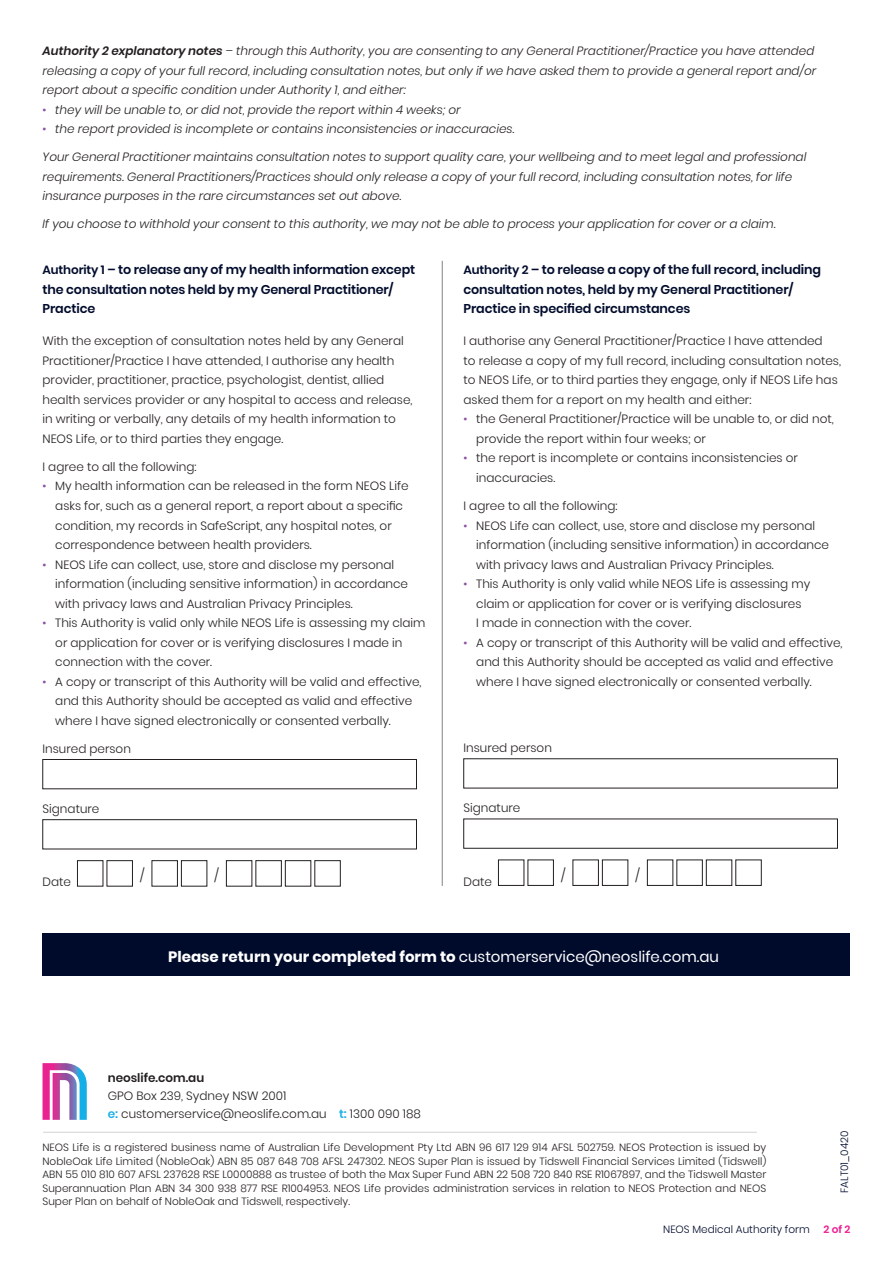
<style>
.page{position:relative;width:893px;height:1263px;background:#fff}
.page>*{position:absolute;margin:0;border:0;box-sizing:border-box;transform-origin:0 0}
.NEOS_body_copy{font:700 15px "Poppins";color:#fff}
.t1{font:300 13.5px "Poppins";color:#231f20}
.H5_Questions{font:600 12.75px/19.5px "Poppins";letter-spacing:-.01em;color:#000b2c}
.NEOS_body_copy-2{font:300 12px/19.5px "Poppins";color:#231f20}
.NEOS_body_copy-3{font:italic 300 12px/19.5px "Poppins";color:#231f20}
.NEOS_body_copy-4{font:300 10.5px/13.5px "Poppins";color:#231f20;text-align:justify}
.NEOS_body_copy-5{font:300 10.5px "Poppins";color:#000b2c}
.t2{font:600 10.5px "Poppins";color:#ed1e91}
.s1{font-weight:600}
.s2{font-style:normal;color:#8e52a1}
.s3{font-size:12px}
.s4{color:#8e52a1}
.s5{font-weight:400}
.s6{font-weight:600;color:#1fb0e6}
</style>
<div class="page">
<div style="left:43px;top:933px;width:807px;height:43px;background:#000b2c"></div>
<svg style="left:43px;top:1063px;width:44px;height:57px"></svg>
<hr style="left:43px;top:1132px;width:714px;height:1px;background:#d1d2d4">
<div style="left:43px;top:759px;width:374px;height:30px;border:1px solid #231f20"></div>
<div style="left:43px;top:819px;width:374px;height:30px;border:1px solid #231f20"></div>
<div style="left:77px;top:860px;width:26px;height:26px;border:1px solid #231f20"></div>
<div style="left:107px;top:860px;width:26px;height:26px;border:1px solid #231f20"></div>
<div style="left:152px;top:860px;width:26px;height:26px;border:1px solid #231f20"></div>
<div style="left:181px;top:860px;width:26px;height:26px;border:1px solid #231f20"></div>
<div style="left:226px;top:860px;width:26px;height:26px;border:1px solid #231f20"></div>
<div style="left:256px;top:860px;width:26px;height:26px;border:1px solid #231f20"></div>
<div style="left:285px;top:860px;width:26px;height:26px;border:1px solid #231f20"></div>
<div style="left:315px;top:860px;width:26px;height:26px;border:1px solid #231f20"></div>
<div style="left:498px;top:860px;width:26px;height:26px;border:1px solid #231f20"></div>
<div style="left:528px;top:860px;width:26px;height:26px;border:1px solid #231f20"></div>
<div style="left:573px;top:860px;width:26px;height:26px;border:1px solid #231f20"></div>
<div style="left:602px;top:860px;width:26px;height:26px;border:1px solid #231f20"></div>
<div style="left:647px;top:860px;width:26px;height:26px;border:1px solid #231f20"></div>
<div style="left:677px;top:860px;width:26px;height:26px;border:1px solid #231f20"></div>
<div style="left:706px;top:860px;width:26px;height:26px;border:1px solid #231f20"></div>
<hr style="left:442px;top:261px;width:1px;height:625px;background:#808285">
<p class="NEOS_body_copy-3" style="left:43px;top:41px;width:775px"><span class="s1">Authority 2 explanatory notes</span> – through this Authority, you are consenting to any General Practitioner/Practice you have attended releasing a copy of your full record, including consultation notes, but only if we have asked them to provide a general report and/or report about a specific condition under Authority 1, and either:</p>
<p class="NEOS_body_copy-3" style="left:43px;top:100px;width:419px"><span class="s2">•</span> they will be unable to, or did not, provide the report within 4 weeks; or</p>
<p class="NEOS_body_copy-3" style="left:43px;top:119px;width:473px"><span class="s2">•</span> the report provided is incomplete or contains inconsistencies or inaccuracies.</p>
<p class="NEOS_body_copy-3" style="left:43px;top:147px;width:765px">Your General Practitioner maintains consultation notes to support quality care, your wellbeing and to meet legal and professional requirements. General Practitioners/Practices should only release a copy of your full record, including consultation notes, for life insurance purposes in the rare circumstances set out above.</p>
<p class="NEOS_body_copy-3" style="left:43px;top:214px;width:735px">If you choose to withhold your consent to this authority, we may not be able to process your application for cover or a claim.</p>
<p class="H5_Questions" style="left:43px;top:260px;width:374px"><span class="s3">Authority 1</span> – to release any of my health information except the consultation notes held by my General Practitioner/<br>Practice</p>
<p class="NEOS_body_copy-2" style="left:43px;top:332px;width:371px">With the exception of consultation notes held by any General Practitioner/Practice I have attended, I authorise any health provider, practitioner, practice, psychologist, dentist, allied health services provider or any hospital to access and release, in writing or verbally, any details of my health information to NEOS Life, or to third parties they engage.</p>
<p class="NEOS_body_copy-2" style="left:43px;top:457px;width:156px">I agree to all the following:</p>
<p class="NEOS_body_copy-2" style="left:55px;top:477px;width:355px;text-indent:-13px"><span class="s4">•</span> My health information can be released in the form NEOS Life asks for, such as a general report, a report about a specific condition, my records in SafeScript, any hospital notes, or correspondence between health providers.</p>
<p class="NEOS_body_copy-2" style="left:55px;top:555px;width:354px;text-indent:-13px"><span class="s4">•</span> NEOS Life can collect, use, store and disclose my personal information (including sensitive information) in accordance with privacy laws and Australian Privacy Principles.</p>
<p class="NEOS_body_copy-2" style="left:55px;top:613px;width:372px;text-indent:-13px"><span class="s4">•</span> This Authority is valid only while NEOS Life is assessing my claim or application for cover or is verifying disclosures I made in connection with the cover.</p>
<p class="NEOS_body_copy-2" style="left:55px;top:672px;width:368px;text-indent:-13px"><span class="s4">•</span> A copy or transcript of this Authority will be valid and effective, and this Authority should be accepted as valid and effective where I have signed electronically or consented verbally.</p>
<p class="NEOS_body_copy-2" style="left:43px;top:739px;width:90px">Insured person</p>
<p class="H5_Questions" style="left:463px;top:260px;width:359px"><span class="s3">Authority 2</span> – to release a copy of the full record, including consultation notes, held by my General Practitioner/<br>Practice in specified circumstances</p>
<p class="NEOS_body_copy-2" style="left:463px;top:332px;width:379px">I authorise any General Practitioner/Practice I have attended<br>to release a copy of my full record, including consultation notes, to NEOS Life, or to third parties they engage, only if NEOS Life has asked them for a report on my health and either:</p>
<p class="NEOS_body_copy-2" style="left:476px;top:410px;width:359px;text-indent:-13px"><span class="s4">•</span> the General Practitioner/Practice will be unable to, or did not, provide the report within four weeks; or</p>
<p class="NEOS_body_copy-2" style="left:476px;top:449px;width:323px;text-indent:-13px"><span class="s4">•</span> the report is incomplete or contains inconsistencies or inaccuracies.</p>
<p class="NEOS_body_copy-2" style="left:463px;top:496px;width:156px">I agree to all the following:</p>
<p class="NEOS_body_copy-2" style="left:476px;top:516px;width:354px;text-indent:-13px"><span class="s4">•</span> NEOS Life can collect, use, store and disclose my personal information (including sensitive information) in accordance with privacy laws and Australian Privacy Principles.</p>
<p class="NEOS_body_copy-2" style="left:476px;top:574px;width:335px;text-indent:-13px"><span class="s4">•</span> This Authority is only valid while NEOS Life is assessing my claim or application for cover or is verifying disclosures<br>I made in connection with the cover.</p>
<p class="NEOS_body_copy-2" style="left:476px;top:633px;width:368px;text-indent:-13px"><span class="s4">•</span> A copy or transcript of this Authority will be valid and effective, and this Authority should be accepted as valid and effective where I have signed electronically or consented verbally.</p>
<p class="NEOS_body_copy-2" style="left:463px;top:738px;width:90px">Insured person</p>
<p class="NEOS_body_copy-2" style="left:43px;top:799px;width:58px">Signature</p>
<p class="NEOS_body_copy-2" style="left:43px;top:872px;width:30px">Date</p>
<p class="t1" style="left:140px;top:868px;width:6px">/</p>
<p class="t1" style="left:214px;top:868px;width:6px">/</p>
<p class="NEOS_body_copy-2" style="left:463px;top:798px;width:58px">Signature</p>
<p class="NEOS_body_copy-2" style="left:463px;top:872px;width:30px">Date</p>
<p class="t1" style="left:561px;top:867px;width:6px">/</p>
<p class="t1" style="left:635px;top:867px;width:6px">/</p>
<p class="NEOS_body_copy" style="left:168px;top:948px;width:552px">Please return your completed form to <span class="s5">customerservice@neoslife.com.au</span></p>
<p class="NEOS_body_copy-2" style="left:108px;top:1069px;width:315px;line-height:18px"><span class="s1">neoslife.com.au<br></span>GPO Box 239, Sydney NSW 2001<br><span class="s6">e:</span> customerservice@neoslife.com.au <span class="s6">t:</span> 1300 090 188</p>
<p class="NEOS_body_copy-4" style="left:43px;top:1141px;width:725px">NEOS Life is a registered business name of Australian Life Development Pty Ltd ABN 96 617 129 914 AFSL 502759. NEOS Protection is issued by NobleOak Life Limited (NobleOak) ABN 85 087 648 708 AFSL 247302. NEOS Super Plan is issued by Tidswell Financial Services Limited (Tidswell)<br>ABN 55 010 810 607 AFSL 237628 RSE L0000888 as trustee of both the Max Super Fund ABN 22 508 720 840 RSE R1067897, and the Tidswell Master Superannuation Plan ABN 34 300 938 877 RSE R1004953. NEOS Life provides administration services in relation to NEOS Protection and NEOS Super Plan on behalf of NobleOak and Tidswell, respectively.</p>
<p class="NEOS_body_copy-5" style="left:838px;top:1193px;width:64px;rotate:-90deg">FALT01_0420</p>
<p class="NEOS_body_copy-5" style="left:663px;top:1223px;width:148px">NEOS Medical Authority form</p>
<p class="t2" style="left:823px;top:1223px;width:28px">2 of 2</p>
</div>
